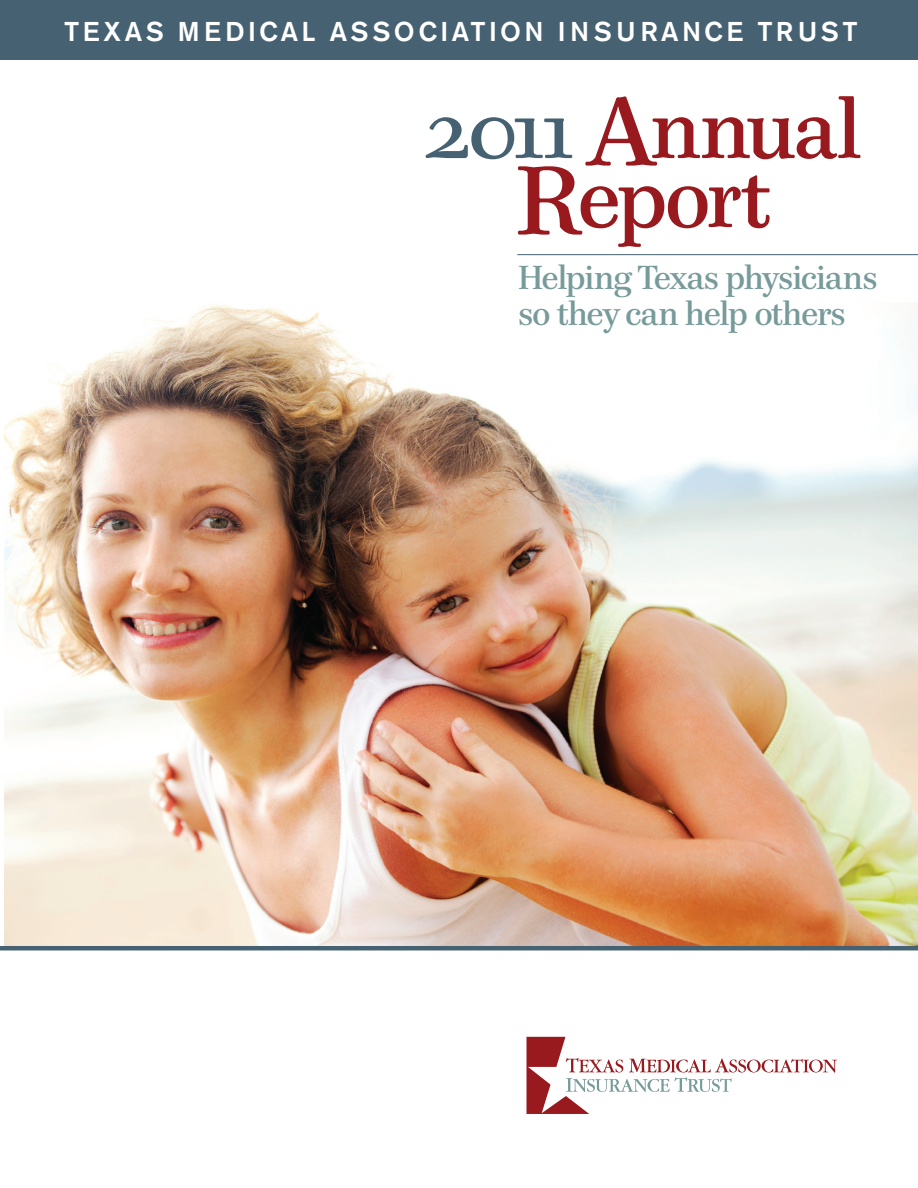
<style>
.page{position:relative;width:918px;height:1188px;background:#fff}
.page>*{position:absolute;margin:0;border:0;box-sizing:border-box;transform-origin:0 0}
.t1{font:82.5px/69px "Paperback 12";letter-spacing:-.035em;color:#991a1e;text-align:center}
.t2{font:33.15px/36px "Paperback 24";letter-spacing:-.03em;color:#779a9a}
.t3{font:500 27px "Akzidenz Grotesk BE";letter-spacing:.125em;color:#fff}
.s1{color:#466272}
.s2{font-size:97.5px}
</style>
<div class="page">
<img style="left:4px;top:304px;width:914px;height:642px">
<hr style="left:517px;top:254px;width:401px;height:1px;background:#466272">
<div style="left:0;top:0;width:918px;height:60px;background:#466272"></div>
<hr style="left:0;top:946px;width:918px;height:4px;background:#466272">
<svg style="left:526px;top:1037px;width:311px;height:77px"></svg>
<p class="t3" style="left:64px;top:15px;width:795px">TEXAS MEDICAL ASSOCIATION I NSURANCE TR UST</p>
<h1 class="t1" style="left:425px;top:94px;width:438px"><span class="s1">2011</span> <span class="s2">A</span>nnual<br><span class="s2">R</span>eport</h1>
<p class="t2" style="left:518px;top:260px;width:361px">Helping Texas physicians so they can help others</p>
</div>
